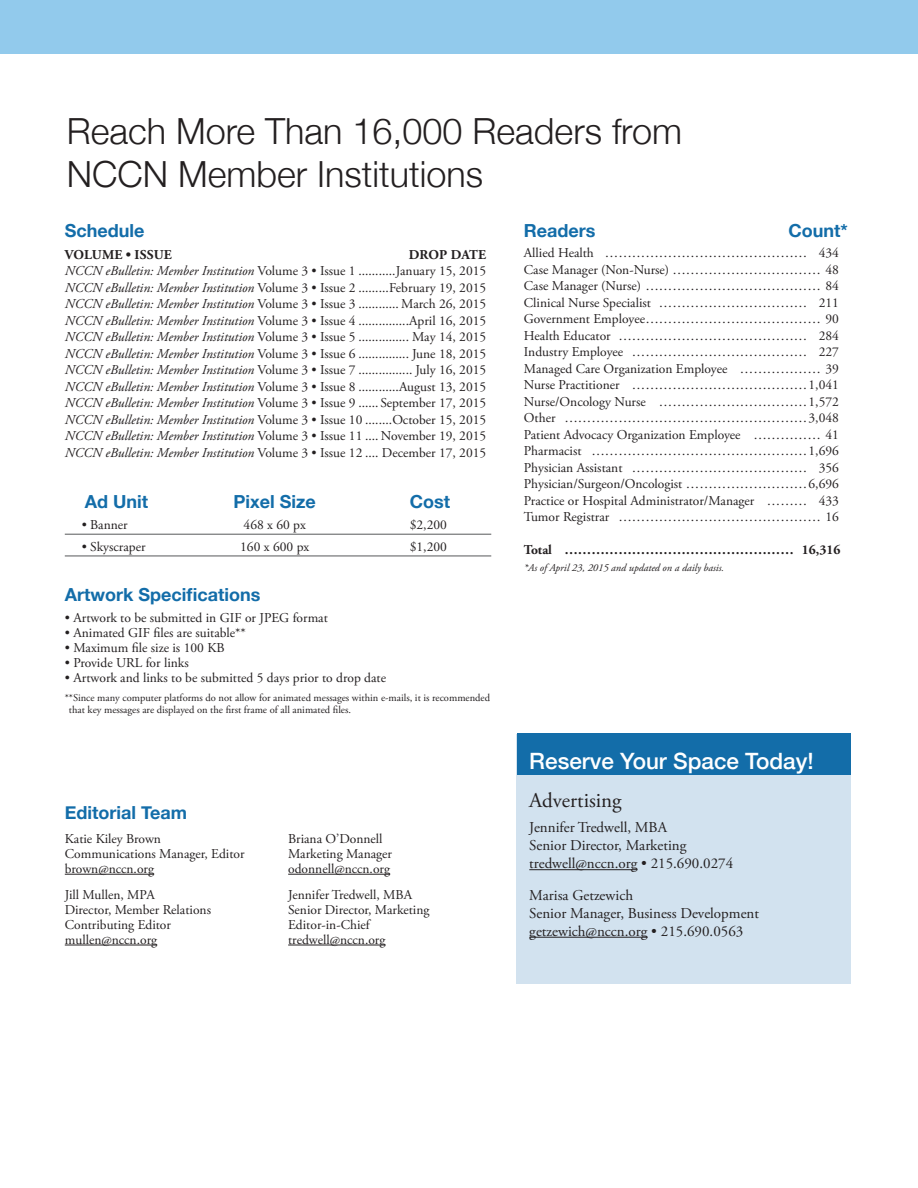
<style>
.page{position:relative;width:918px;height:1188px;background:#fff}
.page>*{position:absolute;margin:0;border:0;box-sizing:border-box;transform-origin:0 0}
.t1{font:300 36px/43.2px "Helvetica Neue";color:#231f20}
.t2{font:500 22.5px "Helvetica Neue";color:#fff}
.t3{font:21px "Adobe Garamond Pro";color:#231f20}
.t4{font:700 18px "Helvetica Neue";color:#136da9}
.t5{font:15px/18px "Adobe Garamond Pro";color:#231f20}
.t6{font:13.5px/15px "Adobe Garamond Pro";color:#231f20}
.t7{font:700 13.5px "Adobe Garamond Pro";letter-spacing:.005em;color:#231f20}
.t8{font:10.5px/12px "Adobe Garamond Pro";color:#231f20}
.t9{font:italic 10.5px "Adobe Garamond Pro";color:#231f20}
.s1{font-style:italic}
</style>
<div class="page">
<hr style="left:65px;top:534px;width:426px;height:1px;background:#57585a">
<hr style="left:65px;top:556px;width:426px;height:1px;background:#57585a">
<hr style="left:65px;top:874px;width:89px;height:1px;background:#231f20">
<hr style="left:65px;top:945px;width:92px;height:1px;background:#231f20">
<hr style="left:288px;top:874px;width:102px;height:1px;background:#231f20">
<hr style="left:288px;top:945px;width:97px;height:1px;background:#231f20">
<div style="left:517px;top:734px;width:334px;height:249px;background:#d2e2ef"></div>
<div style="left:517px;top:734px;width:334px;height:41px;background:#136da9"></div>
<hr style="left:529px;top:869px;width:108px;height:1px;background:#231f20">
<hr style="left:529px;top:937px;width:119px;height:1px;background:#231f20">
<div style="left:0;top:0;width:918px;height:54px;background:#92caec"></div>
<p class="t1" style="left:67px;top:107px;width:617px">Reach More Than 16,000 Readers from<br>NCCN Member Institutions</p>
<p class="t4" style="left:65px;top:217px;width:81px">Schedule</p>
<p class="t7" style="left:65px;top:246px;width:109px">VOLUME • ISSUE</p>
<p class="t7" style="left:409px;top:246px;width:79px">DROP DATE</p>
<p class="t6" style="left:65px;top:264px;width:423px"><span class="s1">NCCN eBulletin: Member Institution</span> Volume 3 • Issue 1 ...........January 15, 2015</p>
<p class="t6" style="left:65px;top:280px;width:423px"><span class="s1">NCCN eBulletin: Member Institution</span> Volume 3 • Issue 2 .........February 19, 2015</p>
<p class="t6" style="left:65px;top:297px;width:423px"><span class="s1">NCCN eBulletin: Member Institution</span> Volume 3 • Issue 3 ............ March 26, 2015</p>
<p class="t6" style="left:65px;top:313px;width:423px"><span class="s1">NCCN eBulletin: Member Institution</span> Volume 3 • Issue 4 ...............April 16, 2015</p>
<p class="t6" style="left:65px;top:330px;width:423px"><span class="s1">NCCN eBulletin: Member Institution</span> Volume 3 • Issue 5 ............... May 14, 2015</p>
<p class="t6" style="left:65px;top:346px;width:423px"><span class="s1">NCCN eBulletin: Member Institution</span> Volume 3 • Issue 6 ............... June 18, 2015</p>
<p class="t6" style="left:65px;top:363px;width:423px"><span class="s1">NCCN eBulletin: Member Institution</span> Volume 3 • Issue 7 ................ July 16, 2015</p>
<p class="t6" style="left:65px;top:379px;width:423px"><span class="s1">NCCN eBulletin: Member Institution</span> Volume 3 • Issue 8 ............August 13, 2015</p>
<p class="t6" style="left:65px;top:396px;width:423px"><span class="s1">NCCN eBulletin: Member Institution</span> Volume 3 • Issue 9 ...... September 17, 2015</p>
<p class="t6" style="left:65px;top:412px;width:423px"><span class="s1">NCCN eBulletin: Member Institution</span> Volume 3 • Issue 10 ........October 15, 2015</p>
<p class="t6" style="left:65px;top:429px;width:423px"><span class="s1">NCCN eBulletin: Member Institution</span> Volume 3 • Issue 11 .... November 19, 2015</p>
<p class="t6" style="left:65px;top:445px;width:423px"><span class="s1">NCCN eBulletin: Member Institution</span> Volume 3 • Issue 12 .... December 17, 2015</p>
<p class="t4" style="left:85px;top:487px;width:65px">Ad Unit</p>
<p class="t4" style="left:234px;top:487px;width:84px">Pixel Size</p>
<p class="t4" style="left:410px;top:487px;width:42px">Cost</p>
<p class="t6" style="left:82px;top:518px;width:48px">• Banner</p>
<p class="t6" style="left:244px;top:518px;width:64px">468 x 60 px</p>
<p class="t6" style="left:410px;top:518px;width:39px">$2,200</p>
<p class="t6" style="left:82px;top:540px;width:65px">• Skyscraper</p>
<p class="t6" style="left:240px;top:540px;width:71px">160 x 600 px</p>
<p class="t6" style="left:410px;top:540px;width:39px">$1,200</p>
<p class="t4" style="left:65px;top:580px;width:197px">Artwork Specifications</p>
<p class="t6" style="left:65px;top:611px;width:265px">• Artwork to be submitted in GIF or JPEG format</p>
<p class="t6" style="left:65px;top:626px;width:183px">• Animated GIF files are suitable**</p>
<p class="t6" style="left:65px;top:641px;width:161px">• Maximum file size is 100 KB</p>
<p class="t6" style="left:65px;top:656px;width:125px">• Provide URL for links</p>
<p class="t6" style="left:65px;top:671px;width:323px">• Artwork and links to be submitted 5 days prior to drop date</p>
<p class="t8" style="left:69px;top:692px;width:423px;text-indent:-4px">**Since many computer platforms do not allow for animated messages within e-mails, it is recommended that key messages are displayed on the first frame of all animated files.</p>
<p class="t4" style="left:65px;top:798px;width:124px">Editorial Team</p>
<p class="t6" style="left:65px;top:832px;width:181px">Katie Kiley Brown<br>Communications Manager, Editor brown@nccn.org</p>
<p class="t6" style="left:65px;top:887px;width:148px">Jill Mullen, MPA<br>Director, Member Relations<br>Contributing Editor mullen@nccn.org</p>
<p class="t6" style="left:288px;top:832px;width:105px">Briana O’Donnell<br>Marketing Manager odonnell@nccn.org</p>
<p class="t6" style="left:288px;top:887px;width:143px">Jennifer Tredwell, MBA<br>Senior Director, Marketing<br>Editor-in-Chief tredwell@nccn.org</p>
<p class="t4" style="left:524px;top:217px;width:73px">Readers</p>
<p class="t4" style="left:789px;top:217px;width:61px">Count*</p>
<p class="t6" style="left:524px;top:246px;width:317px">Allied Health ……………………………………… 434</p>
<p class="t6" style="left:524px;top:262px;width:317px">Case Manager (Non-Nurse) …………………………… 48</p>
<p class="t6" style="left:524px;top:279px;width:317px">Case Manager (Nurse) ………………………………… 84</p>
<p class="t6" style="left:524px;top:295px;width:317px">Clinical Nurse Specialist …………………………… 211</p>
<p class="t6" style="left:524px;top:312px;width:317px">Government Employee………………………………… 90</p>
<p class="t6" style="left:524px;top:328px;width:317px">Health Educator …………………………………… 284</p>
<p class="t6" style="left:524px;top:345px;width:317px">Industry Employee ………………………………… 227</p>
<p class="t6" style="left:524px;top:361px;width:317px">Managed Care Organization Employee ……………… 39</p>
<p class="t6" style="left:524px;top:378px;width:317px">Nurse Practitioner …………………………………1,041</p>
<p class="t6" style="left:524px;top:394px;width:317px">Nurse/Oncology Nurse ……………………………1,572</p>
<p class="t6" style="left:524px;top:411px;width:317px">Other ………………………………………………3,048</p>
<p class="t6" style="left:524px;top:427px;width:317px">Patient Advocacy Organization Employee …………… 41</p>
<p class="t6" style="left:524px;top:444px;width:317px">Pharmacist …………………………………………1,696</p>
<p class="t6" style="left:524px;top:460px;width:317px">Physician Assistant ………………………………… 356</p>
<p class="t6" style="left:524px;top:477px;width:317px">Physician/Surgeon/Oncologist ………………………6,696</p>
<p class="t6" style="left:524px;top:493px;width:317px">Practice or Hospital Administrator/Manager ……… 433</p>
<p class="t6" style="left:524px;top:510px;width:317px">Tumor Registrar ……………………………………… 16</p>
<p class="t7" style="left:524px;top:542px;width:318px">Total …………………………………………… 16,316</p>
<p class="t9" style="left:524px;top:561px;width:202px">*As of April 23, 2015 and updated on a daily basis.</p>
<p class="t2" style="left:529px;top:743px;width:286px">Reserve Your Space Today!</p>
<p class="t3" style="left:529px;top:788px;width:94px">Advertising</p>
<p class="t5" style="left:529px;top:819px;width:205px">Jennifer Tredwell, MBA<br>Senior Director, Marketing tredwell@nccn.org • 215.690.0274</p>
<p class="t5" style="left:529px;top:886px;width:231px">Marisa Getzewich<br>Senior Manager, Business Development getzewich@nccn.org • 215.690.0563</p>
</div>
